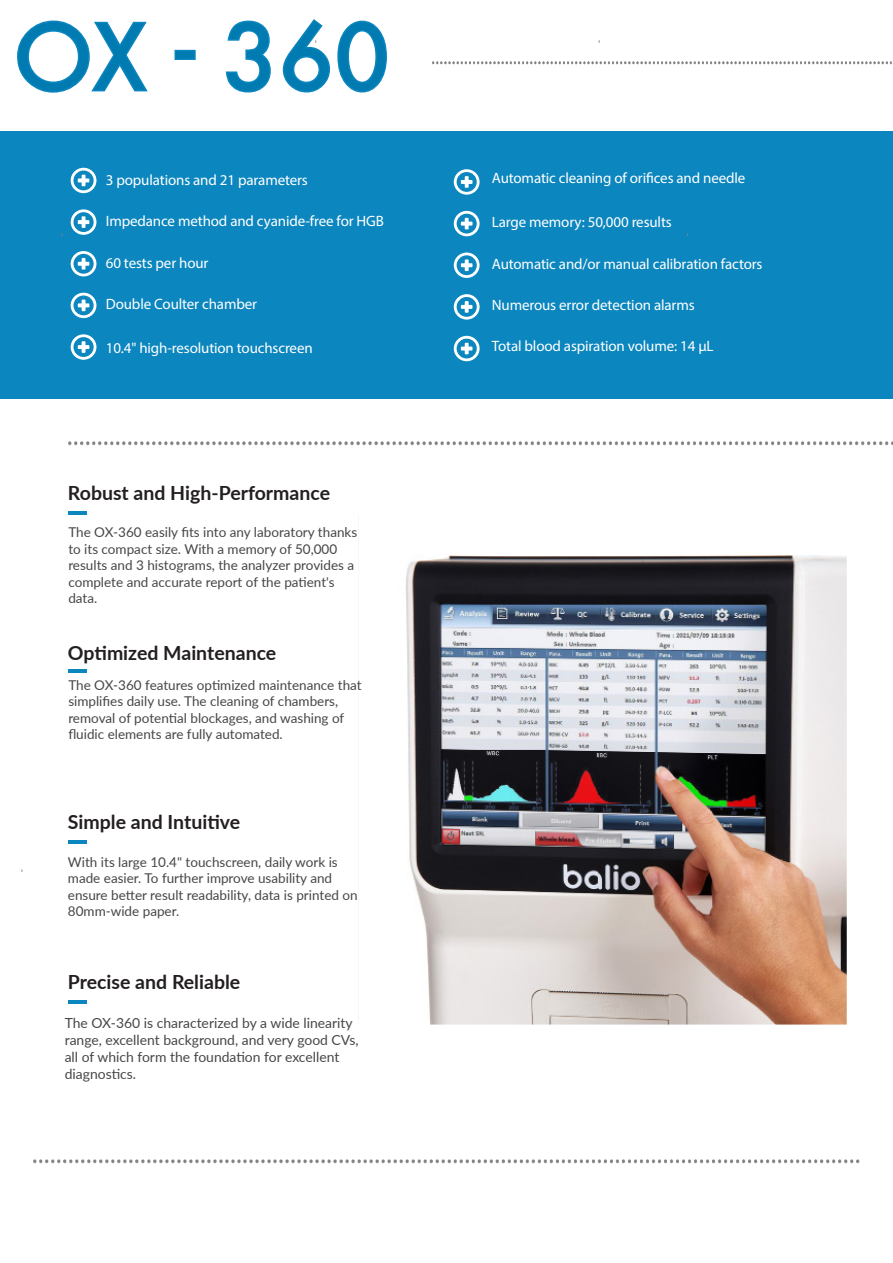
<style>
.page{position:relative;width:893px;height:1263px;background:#fff}
.page>*{position:absolute;margin:0;border:0;box-sizing:border-box;transform-origin:0 0}
.t1{font:700 19.5px "Lato";color:#231f20}
.t2{font:15px "Myriad Pro";letter-spacing:-.01em;color:#fff}
.t3{font:13.95px/17px "Lato";color:#464647}
.t4{font:13.5px/16.5px "Lato";color:#464647}
</style>
<div class="page">
<hr style="left:68px;top:511px;width:18px;height:4px;background:#0b86be">
<hr style="left:68px;top:1000px;width:18px;height:4px;background:#0b86be">
<div style="left:175px;top:51px;width:20px;height:8px;background:#007bb1"></div>
<div style="left:175px;top:50px;width:21px;height:10px;border:2px solid #0b86be"></div>
<svg style="left:225px;top:20px;width:46px;height:73px"></svg>
<svg style="left:282px;top:19px;width:49px;height:74px"></svg>
<svg style="left:337px;top:20px;width:50px;height:73px"></svg>
<svg style="left:17px;top:20px;width:131px;height:73px"></svg>
<img style="left:405px;top:555px;width:442px;height:470px">
<img style="left:68px;top:441px;width:825px;height:5px">
<img style="left:33px;top:1159px;width:827px;height:5px">
<hr style="left:68px;top:840px;width:19px;height:4px;background:#0b86be">
<hr style="left:68px;top:669px;width:19px;height:3px;background:#0b86be">
<div style="left:0;top:131px;width:893px;height:267px;background:#0b86be"></div>
<svg style="left:71px;top:168px;width:25px;height:25px"></svg>
<svg style="left:71px;top:209px;width:25px;height:26px"></svg>
<svg style="left:71px;top:251px;width:25px;height:25px"></svg>
<svg style="left:71px;top:293px;width:25px;height:25px"></svg>
<svg style="left:71px;top:334px;width:25px;height:26px"></svg>
<svg style="left:454px;top:169px;width:26px;height:26px"></svg>
<svg style="left:454px;top:211px;width:26px;height:25px"></svg>
<svg style="left:454px;top:253px;width:26px;height:25px"></svg>
<svg style="left:454px;top:294px;width:26px;height:26px"></svg>
<svg style="left:454px;top:336px;width:26px;height:25px"></svg>
<img style="left:433px;top:61px;width:459px;height:3px">
<p class="t2" style="left:106px;top:171px;width:204px">3 populations and 21 parameters</p>
<p class="t2" style="left:106px;top:212px;width:280px">Impedance method and cyanide-free for HGB</p>
<p class="t2" style="left:106px;top:253px;width:104px">60 tests per hour</p>
<p class="t2" style="left:106px;top:295px;width:153px">Double Coulter chamber</p>
<p class="t2" style="left:106px;top:338px;width:208px">10.4" high-resolution touchscreen</p>
<h1 class="t1" style="left:68px;top:478px;width:264px">Robust and High-Performance</h1>
<p class="t4" style="left:68px;top:524px;width:290px">The OX-360 easily fits into any laboratory thanks to its compact size. With a memory of 50,000 results and 3 histograms, the analyzer provides a complete and accurate report of the patient's data.</p>
<h1 class="t1" style="left:68px;top:638px;width:210px">Optimized Maintenance</h1>
<p class="t4" style="left:68px;top:676px;width:295px">The OX-360 features optimized maintenance that simplifies daily use. The cleaning of chambers, removal of potential blockages, and washing of fluidic elements are fully automated.</p>
<h1 class="t1" style="left:68px;top:807px;width:174px">Simple and Intuitive</h1>
<p class="t4" style="left:68px;top:853px;width:291px">With its large 10.4" touchscreen, daily work is made easier. To further improve usability and ensure better result readability, data is printed on 80mm-wide paper.</p>
<h1 class="t1" style="left:68px;top:967px;width:174px">Precise and Reliable</h1>
<p class="t3" style="left:65px;top:1014px;width:295px">The OX-360 is characterized by a wide linearity range, excellent background, and very good CVs, all of which form the foundation for excellent diagnostics.</p>
<p class="t2" style="left:492px;top:169px;width:255px">Automatic cleaning of orifices and needle</p>
<p class="t2" style="left:492px;top:212px;width:181px">Large memory: 50,000 results</p>
<p class="t2" style="left:492px;top:254px;width:272px">Automatic and/or manual calibration factors</p>
<p class="t2" style="left:492px;top:296px;width:204px">Numerous error detection alarms</p>
<p class="t2" style="left:492px;top:337px;width:223px">Total blood aspiration volume: 14 µL</p>
</div>
